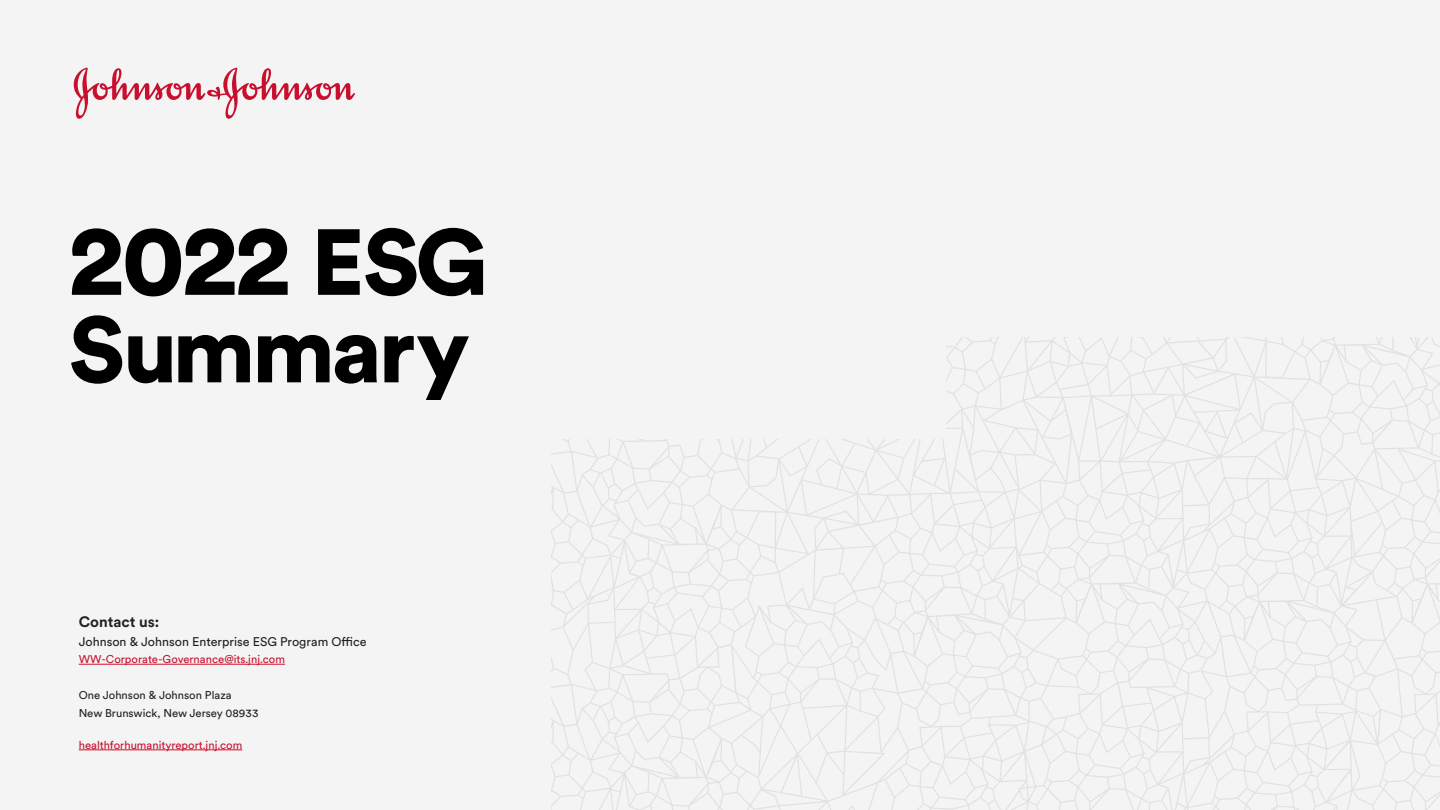
<style>
.page{position:relative;width:1440px;height:810px;background:#f4f4f4}
.page>*{position:absolute;margin:0;border:0;box-sizing:border-box;transform-origin:0 0}
.t1{font:900 100px "J&J Circular";color:#000}
.t2{font:900 92.5px "J&J Circular";letter-spacing:-.04em;color:#000}
.t3{font:700 15px "JJ Circular";color:#212121}
.t4{font:12.5px "JJ Circular";color:#212121}
.t5{font:11.25px "JJ Circular";color:#c8102e}
.t6{font:11.25px/17.5px "JJ Circular";color:#212121}
.s1{font-size:92.5px}
</style>
<div class="page">
<svg style="left:74px;top:68px;width:281px;height:51px"></svg>
<hr style="left:79px;top:664px;width:206px;height:1px;background:#c8102e">
<hr style="left:79px;top:750px;width:163px;height:1px;background:#c8102e">
<svg style="left:551px;top:338px;width:889px;height:472px"></svg>
<div style="left:69px;top:214px;width:877px;height:225px;background:#f4f4f4"></div>
<h1 class="t1" style="left:69px;top:190px;width:421px">2022 <span class="s1">ESG</span></h1>
<h2 class="t2" style="left:69px;top:285px;width:403px">Summary</h2>
<h3 class="t3" style="left:79px;top:611px;width:82px">Contact us:</h3>
<p class="t4" style="left:79px;top:633px;width:289px">Johnson &amp; Johnson Enterprise ESG Program Office</p>
<p class="t5" style="left:79px;top:652px;width:208px">WW-Corporate-Governance@its.jnj.com</p>
<p class="t6" style="left:79px;top:686px;width:181px">One Johnson &amp; Johnson Plaza<br>New Brunswick, New Jersey 08933</p>
<p class="t5" style="left:79px;top:737px;width:165px">healthforhumanityreport.jnj.com</p>
</div>
